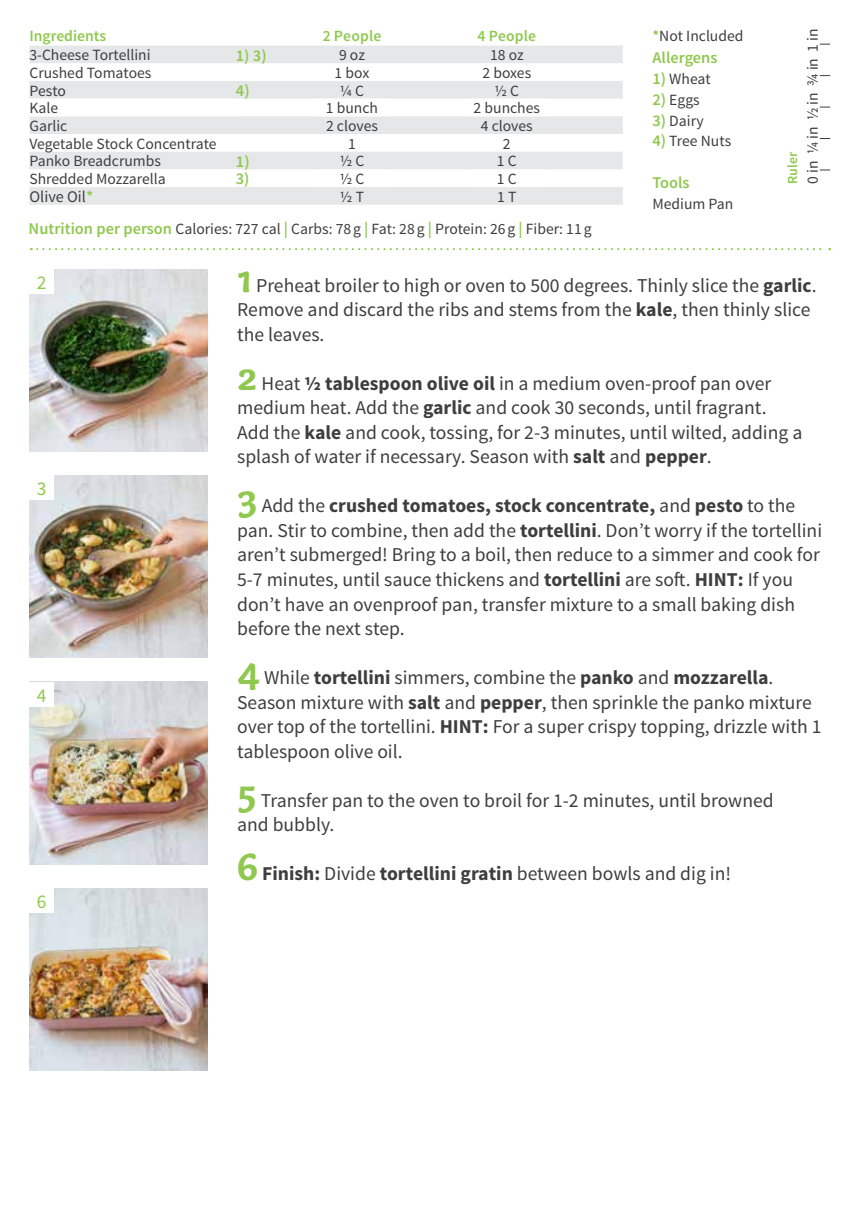
<style>
.page{position:relative;width:860px;height:1228px;background:#fff}
.page>*{position:absolute;margin:0;border:0;box-sizing:border-box;transform-origin:0 0}
.t1{font:19.6px/24.5px "Source Sans Pro";color:#3e3e3f}
.t2{font:19.43px "Source Sans Pro";color:#8fc84e}
.t3{font:600 16.45px "Source Sans Pro";color:#8fc84e}
.t4{font:600 16.28px "Source Sans Pro";color:#8fc84e}
.t5{font:16.28px "Source Sans Pro";color:#3e3e3f}
.t6{font:15.58px "Source Sans Pro";color:#3e3e3f}
.t7{font:600 15.58px "Source Sans Pro";color:#8fc84e}
.t8{font:600 13.83px "Source Sans Pro";color:#8fc84e}
.s1{font-weight:600;font-size:16.45px;color:#8fc84e}
.s2{font-weight:600;font-size:16.28px;color:#8fc84e}
.s3{font-weight:600;color:#8fc84e}
.s4{font-family:"Capucine Basic";font-weight:700;font-size:41.12px;color:#8fc84e}
.s5{font-weight:700}
</style>
<div class="page">
<div style="left:788px;top:382px;width:25px;height:24px;border:1px solid #fff;border-radius:50%"></div>
<div style="left:788px;top:775px;width:25px;height:24px;border:1px solid #fff;border-radius:50%"></div>
<img style="left:29px;top:888px;width:179px;height:182px">
<img style="left:29px;top:682px;width:179px;height:181px">
<img style="left:29px;top:269px;width:179px;height:182px">
<img style="left:29px;top:475px;width:179px;height:182px">
<svg style="left:29px;top:46px;width:593px;height:159px;fill:#e6e7e9"></svg>
<svg style="left:29px;top:99px;width:516px;height:88px"></svg>
<div style="left:29px;top:269px;width:25px;height:25px;background:#fff"></div>
<div style="left:29px;top:475px;width:25px;height:25px;background:#fff"></div>
<div style="left:29px;top:682px;width:25px;height:24px;background:#fff"></div>
<div style="left:29px;top:888px;width:25px;height:24px;background:#fff"></div>
<svg style="left:31px;top:248px;width:799px;height:2px"></svg>
<p class="t7" style="left:29px;top:26px;width:78px">Ingredients</p>
<p class="t7" style="left:322px;top:26px;width:60px">2 People</p>
<p class="t7" style="left:477px;top:26px;width:60px">4 People</p>
<p class="t6" style="left:29px;top:45px;width:123px">3-Cheese Tortellini</p>
<p class="t4" style="left:236px;top:45px;width:32px">1) 3)</p>
<p class="t6" style="left:339px;top:45px;width:27px">9 oz</p>
<p class="t6" style="left:490px;top:45px;width:35px">18 oz</p>
<p class="t6" style="left:29px;top:63px;width:123px">Crushed Tomatoes</p>
<p class="t6" style="left:334px;top:63px;width:36px">1 box</p>
<p class="t6" style="left:482px;top:63px;width:50px">2 boxes</p>
<p class="t6" style="left:29px;top:81px;width:38px">Pesto</p>
<p class="t3" style="left:236px;top:80px;width:15px">4)</p>
<p class="t6" style="left:340px;top:81px;width:26px">¼ C</p>
<p class="t6" style="left:494px;top:81px;width:26px">½ C</p>
<p class="t6" style="left:29px;top:98px;width:30px">Kale</p>
<p class="t6" style="left:326px;top:98px;width:54px">1 bunch</p>
<p class="t6" style="left:473px;top:98px;width:68px">2 bunches</p>
<p class="t6" style="left:29px;top:116px;width:39px">Garlic</p>
<p class="t6" style="left:326px;top:116px;width:53px">2 cloves</p>
<p class="t6" style="left:481px;top:116px;width:53px">4 cloves</p>
<p class="t6" style="left:29px;top:134px;width:188px">Vegetable Stock Concentrate</p>
<p class="t6" style="left:348px;top:134px;width:9px">1</p>
<p class="t6" style="left:503px;top:134px;width:9px">2</p>
<p class="t6" style="left:29px;top:151px;width:133px">Panko Breadcrumbs</p>
<p class="t3" style="left:236px;top:151px;width:15px">1)</p>
<p class="t6" style="left:339px;top:151px;width:26px">½ C</p>
<p class="t6" style="left:497px;top:151px;width:21px">1 C</p>
<p class="t6" style="left:29px;top:169px;width:138px">Shredded Mozzarella</p>
<p class="t4" style="left:236px;top:169px;width:15px">3)</p>
<p class="t6" style="left:339px;top:169px;width:26px">½ C</p>
<p class="t6" style="left:497px;top:169px;width:21px">1 C</p>
<p class="t5" style="left:29px;top:186px;width:65px">Olive Oil<span class="s1">*</span></p>
<p class="t6" style="left:340px;top:187px;width:26px">½ T</p>
<p class="t6" style="left:497px;top:187px;width:21px">1 T</p>
<p class="t6" style="left:29px;top:219px;width:564px"><span class="s2">Nutrition per person</span> Calories: 727 cal <span class="s2">|</span> Carbs: 78g <span class="s2">|</span> Fat: 28g <span class="s2">|</span> Protein: 26g <span class="s2">|</span> Fiber: 11g</p>
<p class="t6" style="left:652px;top:26px;width:93px"><span class="s3">*</span>Not Included</p>
<p class="t4" style="left:652px;top:47px;width:66px">Allergens</p>
<p class="t6" style="left:652px;top:69px;width:60px"><span class="s2">1)</span> Wheat</p>
<p class="t6" style="left:652px;top:90px;width:49px"><span class="s2">2)</span> Eggs</p>
<p class="t6" style="left:652px;top:111px;width:53px"><span class="s2">3)</span> Dairy</p>
<p class="t6" style="left:652px;top:131px;width:80px"><span class="s2">4)</span> Tree Nuts</p>
<p class="t4" style="left:652px;top:172px;width:39px">Tools</p>
<p class="t6" style="left:652px;top:194px;width:82px">Medium Pan</p>
<p class="t8" style="left:783px;top:184px;width:33px;rotate:-90deg">Ruler</p>
<p class="t6" style="left:802px;top:184px;width:157px;rotate:-90deg">0 in ¼ in ½ in ¾ in 1 in</p>
<p class="t2" style="left:37px;top:270px;width:11px">2</p>
<p class="t2" style="left:37px;top:476px;width:11px">3</p>
<p class="t2" style="left:37px;top:683px;width:11px">4</p>
<p class="t2" style="left:37px;top:889px;width:11px">6</p>
<p class="t1" style="left:237px;top:273px;width:581px"><span class="s4">1</span> Preheat broiler to high or oven to 500 degrees. Thinly slice the <span class="s5">garlic</span>.<br>Remove and discard the ribs and stems from the <span class="s5">kale</span>, then thinly slice the leaves.</p>
<p class="t1" style="left:237px;top:371px;width:566px"><span class="s4">2</span> Heat <span class="s5">½ tablespoon olive oil</span> in a medium oven-proof pan over medium heat. Add the <span class="s5">garlic</span> and cook 30 seconds, until fragrant.<br>Add the <span class="s5">kale</span> and cook, tossing, for 2-3 minutes, until wilted, adding a splash of water if necessary. Season with <span class="s5">salt</span> and <span class="s5">pepper</span>.</p>
<p class="t1" style="left:237px;top:494px;width:586px"><span class="s4">3</span> Add the <span class="s5">crushed tomatoes, stock concentrate,</span> and <span class="s5">pesto</span> to the pan. Stir to combine, then add the <span class="s5">tortellini</span>. Don’t worry if the tortellini aren’t submerged! Bring to a boil, then reduce to a simmer and cook for 5-7 minutes, until sauce thickens and <span class="s5">tortellini</span> are soft. <span class="s5">HINT:</span> If you don’t have an ovenproof pan, transfer mixture to a small baking dish before the next step.</p>
<p class="t1" style="left:237px;top:665px;width:585px"><span class="s4">4</span> While <span class="s5">tortellini</span> simmers, combine the <span class="s5">panko</span> and <span class="s5">mozzarella</span>.<br>Season mixture with <span class="s5">salt</span> and <span class="s5">pepper</span>, then sprinkle the panko mixture over top of the tortellini. <span class="s5">HINT:</span> For a super crispy topping, drizzle with 1 tablespoon olive oil.</p>
<p class="t1" style="left:237px;top:788px;width:538px"><span class="s4">5</span> Transfer pan to the oven to broil for 1-2 minutes, until browned and bubbly.</p>
<p class="t1" style="left:237px;top:861px;width:495px"><span class="s4">6</span> <span class="s5">Finish:</span> Divide <span class="s5">tortellini gratin</span> between bowls and dig in!</p>
</div>
